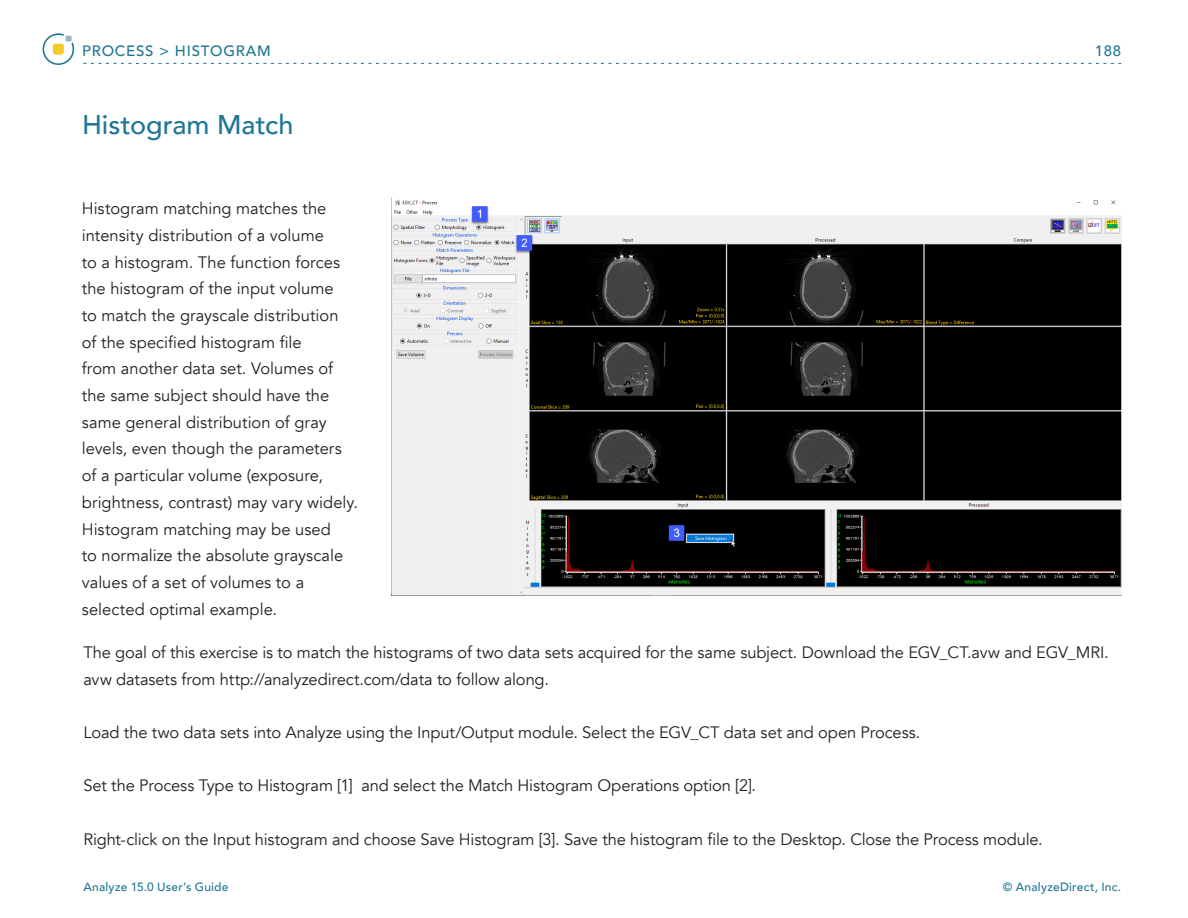
<style>
.page{position:relative;width:1188px;height:918px;background:#fff}
.page>*{position:absolute;margin:0;border:0;box-sizing:border-box;transform-origin:0 0}
.SubHead{font:500 27px "Avenir";color:#207793}
.Text{font:16.5px/26.7px "Avenir";color:#231f20}
.Bullets{font:16.5px/26.7px "Avenir";letter-spacing:-.01em;color:#231f20}
.t1{font:500 15px "Avenir";letter-spacing:.05em;color:#207793}
.t2{font:500 12px "Avenir";letter-spacing:.02em;color:#207793}
</style>
<div class="page">
<svg style="left:83px;top:63px;width:1038px;height:1px"></svg>
<svg style="left:43px;top:33px;width:31px;height:32px"></svg>
<img style="left:391px;top:198px;width:730px;height:398px">
<p class="t1" style="left:82px;top:38px;width:190px">PROCESS &gt; HISTOGRAM</p>
<p class="t1" style="left:1095px;top:38px;width:28px">188</p>
<p class="SubHead" style="left:82px;top:101px;width:213px">Histogram Match</p>
<p class="Text" style="left:82px;top:195px;width:278px">Histogram matching matches the intensity distribution of a volume<br>to a histogram. The function forces the histogram of the input volume<br>to match the grayscale distribution<br>of the specified histogram file<br>from another data set. Volumes of the same subject should have the same general distribution of gray levels, even though the parameters of a particular volume (exposure, brightness, contrast) may vary widely.<br>Histogram matching may be used<br>to normalize the absolute grayscale values of a set of volumes to a selected optimal example.</p>
<p class="Bullets" style="left:83px;top:639px;width:1027px">The goal of this exercise is to match the histograms of two data sets acquired for the same subject. Download the EGV_CT.avw and EGV_MRI. avw datasets from http://analyzedirect.com/data to follow along.</p>
<p class="Bullets" style="left:83px;top:719px;width:838px">Load the two data sets into Analyze using the Input/Output module. Select the EGV_CT data set and open Process.</p>
<p class="Bullets" style="left:83px;top:773px;width:674px">Set the Process Type to Histogram [1] and select the Match Histogram Operations option [2].</p>
<p class="Bullets" style="left:83px;top:826px;width:961px">Right-click on the Input histogram and choose Save Histogram [3]. Save the histogram file to the Desktop. Close the Process module.</p>
<p class="t2" style="left:83px;top:876px;width:147px">Analyze 15.0 User’s Guide</p>
<p class="t2" style="left:1003px;top:876px;width:120px">© AnalyzeDirect, Inc.</p>
</div>
